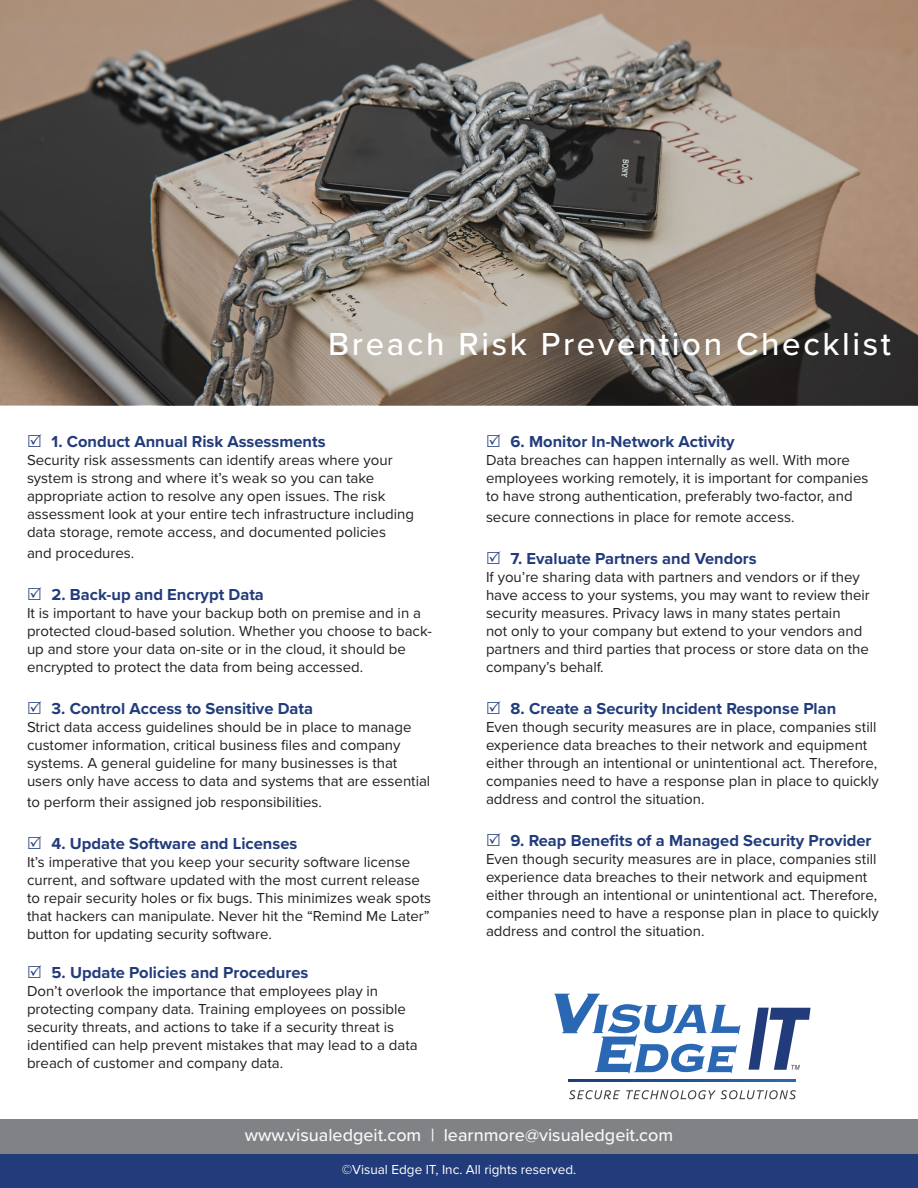
<style>
.page{position:relative;width:918px;height:1188px;background:#fff}
.page>*{position:absolute;margin:0;border:0;box-sizing:border-box;transform-origin:0 0}
.t1{font:500 33px "Proxima Nova";letter-spacing:.08em;color:#fff}
.t2{font:500 18px "Proxima Nova";color:#f7f7f8}
.t3{font:700 16.5px "Proxima Nova";color:#223c7b}
.t4{font:15px/18px "Proxima Nova";color:#231f20}
.t5{font:13.5px "Proxima Nova";color:#fff}
</style>
<div class="page">
<img style="left:0;top:0;width:918px;height:405px">
<div style="left:0;top:1146px;width:918px;height:42px;background:#223c7b"></div>
<div style="left:0;top:1120px;width:918px;height:34px;background:#808285"></div>
<svg style="left:554px;top:994px;width:186px;height:80px"></svg>
<svg style="left:569px;top:1090px;width:51px;height:9px"></svg>
<svg style="left:626px;top:1090px;width:89px;height:9px"></svg>
<svg style="left:721px;top:1090px;width:75px;height:9px"></svg>
<svg style="left:748px;top:1008px;width:63px;height:62px"></svg>
<svg style="left:568px;top:1080px;width:228px;height:1px"></svg>
<p class="t1" style="left:328px;top:320px;width:564px">Breach Risk Prevention Checklist</p>
<p class="t3" style="left:52px;top:429px;width:275px">1. Conduct Annual Risk Assessments</p>
<p class="t4" style="left:27px;top:450px;width:389px">Security risk assessments can identify areas where your system is strong and where it’s weak so you can take appropriate action to resolve any open issues. The risk assessment look at your entire tech infrastructure including data storage, remote access, and documented policies</p>
<p class="t4" style="left:27px;top:543px;width:109px">and procedures.</p>
<p class="t3" style="left:52px;top:582px;width:214px">2. Back-up and Encrypt Data</p>
<p class="t4" style="left:27px;top:603px;width:406px">It is important to have your backup both on premise and in a protected cloud-based solution. Whether you choose to back&shy;up and store your data on-site or in the cloud, it should be encrypted to protect the data from being accessed.</p>
<p class="t3" style="left:52px;top:696px;width:263px">3. Control Access to Sensitive Data</p>
<p class="t4" style="left:27px;top:717px;width:405px">Strict data access guidelines should be in place to manage customer information, critical business files and company systems. A general guideline for many businesses is that users only have access to data and systems that are essential</p>
<p class="t4" style="left:27px;top:792px;width:297px">to perform their assigned job responsibilities.</p>
<p class="t3" style="left:52px;top:831px;width:247px">4. Update Software and Licenses</p>
<p class="t4" style="left:27px;top:852px;width:406px">It’s imperative that you keep your security software license current, and software updated with the most current release to repair security holes or fix bugs. This minimizes weak spots that hackers can manipulate. Never hit the “Remind Me Later” button for updating security software.</p>
<p class="t3" style="left:52px;top:960px;width:258px">5. Update Policies and Procedures</p>
<p class="t4" style="left:27px;top:981px;width:392px">Don’t overlook the importance that employees play in protecting company data. Training employees on possible security threats, and actions to take if a security threat is identified can help prevent mistakes that may lead to a data breach of customer and company data.</p>
<p class="t3" style="left:511px;top:430px;width:225px">6. Monitor In-Network Activity</p>
<p class="t4" style="left:486px;top:451px;width:384px">Data breaches can happen internally as well. With more employees working remotely, it is important for companies to have strong authentication, preferably two-factor, and</p>
<p class="t4" style="left:486px;top:508px;width:310px">secure connections in place for remote access.</p>
<p class="t3" style="left:511px;top:547px;width:248px">7. Evaluate Partners and Vendors</p>
<p class="t4" style="left:486px;top:568px;width:385px">If you’re sharing data with partners and vendors or if they have access to your systems, you may want to review their security measures. Privacy laws in many states pertain<br>not only to your company but extend to your vendors and partners and third parties that process or store data on the company’s behalf.</p>
<p class="t3" style="left:511px;top:697px;width:327px">8. Create a Security Incident Response Plan</p>
<p class="t4" style="left:486px;top:718px;width:394px">Even though security measures are in place, companies still experience data breaches to their network and equipment either through an intentional or unintentional act. Therefore, companies need to have a response plan in place to quickly address and control the situation.</p>
<p class="t3" style="left:511px;top:829px;width:362px">9. Reap Benefits of a Managed Security Provider</p>
<p class="t4" style="left:486px;top:850px;width:394px">Even though security measures are in place, companies still experience data breaches to their network and equipment either through an intentional or unintentional act. Therefore, companies need to have a response plan in place to quickly address and control the situation.</p>
<p class="t2" style="left:245px;top:1122px;width:430px">www.visualedgeit.com | learnmore@visualedgeit.com</p>
<p class="t5" style="left:342px;top:1159px;width:236px">©Visual Edge IT, Inc. All rights reserved.</p>
</div>
